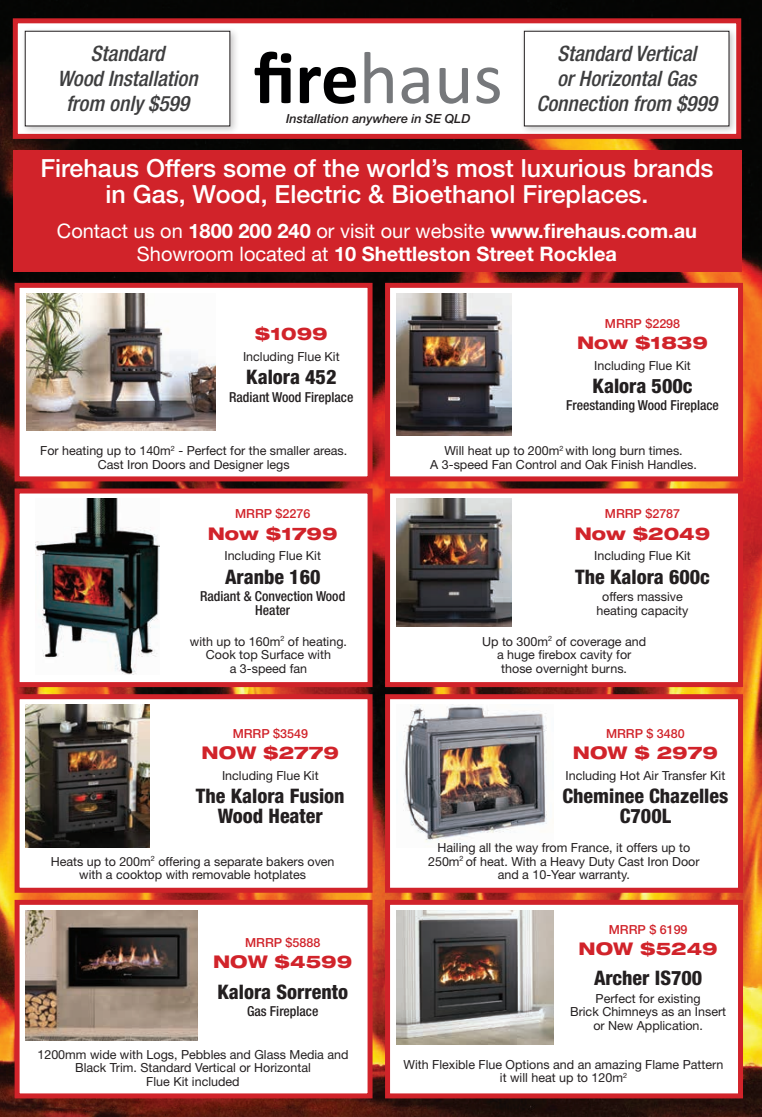
<style>
.page{position:relative;width:762px;height:1117px;background:#fff}
.page>*{position:absolute;margin:0;border:0;box-sizing:border-box;transform-origin:0 0}
.t1{font:700 75px "Calibri";color:#000001}
.t2{font:500 25px/26.2px "Helvetica Neue LT Std";color:#fff;text-align:center}
.t3{font:italic 500 condensed 21.25px/25px "Helvetica Neue LT Std";color:#3e3e3f;text-align:center}
.t4{font:800 condensed 20px/20px "Helvetica Neue LT Std";color:#231f20;text-align:center}
.t5{font:700 20px/23.8px "Helvetica Neue LT Std";color:#fff;text-align:center}
.t6{font:800 expanded 17.5px "Helvetica Neue LT Std";color:#d1232a}
.t7{font:500 condensed 13.75px/13.8px "Helvetica Neue LT Std";color:#231f20;text-align:center}
.t8{font:12.5px/13.8px "Helvetica Neue LT Std";color:#231f20;text-align:center}
.t9{font:500 12.5px "Helvetica Neue LT Std";color:#d1232a}
.t10{font:italic 500 12.5px "Helvetica Neue LT Std";color:#231f20}
.s1{font-weight:400;color:#76787b}
.s2{font-weight:400}
</style>
<div class="page">
<img style="left:0;top:0;width:762px;height:1116px">
<div style="left:17px;top:285px;width:353px;height:194px;background:#fff"></div>
<div style="left:15px;top:283px;width:357px;height:198px;border:5px solid #d1232a"></div>
<div style="left:387px;top:285px;width:353px;height:194px;background:#fff"></div>
<div style="left:385px;top:283px;width:358px;height:198px;border:5px solid #d1232a"></div>
<div style="left:17px;top:491px;width:353px;height:193px;background:#fff"></div>
<div style="left:15px;top:488px;width:357px;height:199px;border:5px solid #d1232a"></div>
<div style="left:387px;top:491px;width:353px;height:193px;background:#fff"></div>
<div style="left:385px;top:488px;width:358px;height:199px;border:5px solid #d1232a"></div>
<div style="left:17px;top:696px;width:353px;height:194px;background:#fff"></div>
<div style="left:15px;top:694px;width:357px;height:198px;border:5px solid #d1232a"></div>
<div style="left:387px;top:696px;width:353px;height:194px;background:#fff"></div>
<div style="left:385px;top:694px;width:358px;height:198px;border:5px solid #d1232a"></div>
<div style="left:17px;top:902px;width:353px;height:193px;background:#fff"></div>
<div style="left:15px;top:899px;width:357px;height:199px;border:5px solid #d1232a"></div>
<div style="left:387px;top:902px;width:353px;height:193px;background:#fff"></div>
<div style="left:385px;top:899px;width:358px;height:199px;border:5px solid #d1232a"></div>
<div style="left:13px;top:150px;width:728px;height:122px;background:#d1232a"></div>
<img style="left:26px;top:293px;width:190px;height:137px">
<img style="left:396px;top:293px;width:115px;height:143px">
<img style="left:35px;top:498px;width:124px;height:176px">
<img style="left:396px;top:498px;width:115px;height:128px">
<img style="left:25px;top:704px;width:124px;height:143px">
<img style="left:25px;top:910px;width:172px;height:130px">
<img style="left:396px;top:910px;width:158px;height:134px">
<img style="left:403px;top:704px;width:144px;height:138px">
<div style="left:15px;top:21px;width:724px;height:115px;background:#fff"></div>
<div style="left:13px;top:18px;width:728px;height:121px;border:5px solid #d1232a"></div>
<div style="left:21px;top:27px;width:218px;height:108px;background:#231f20;opacity:.25"></div>
<div style="left:25px;top:31px;width:205px;height:95px;background:#fff"></div>
<div style="left:25px;top:31px;width:205px;height:95px;border:1px solid #231f20"></div>
<div style="left:520px;top:27px;width:218px;height:108px;background:#231f20;opacity:.25"></div>
<div style="left:524px;top:31px;width:205px;height:95px;background:#fff"></div>
<div style="left:524px;top:31px;width:205px;height:95px;border:1px solid #231f20"></div>
<p class="t3" style="left:57px;top:41px;width:142px">Standard<br>Wood Installation from only $599</p>
<p class="t3" style="left:536px;top:41px;width:182px">Standard Vertical<br>or Horizontal Gas<br>Connection from $999</p>
<p class="t10" style="left:286px;top:111px;width:186px">Installation anywhere in SE QLD</p>
<p class="t1" style="left:254px;top:25px;width:251px">fire<span class="s1">haus</span></p>
<p class="t2" style="left:40px;top:155px;width:674px">Firehaus Offers some of the world’s most luxurious brands in Gas, Wood, Electric &amp; Bioethanol Fireplaces.</p>
<p class="t5" style="left:57px;top:218px;width:642px"><span class="s2">Contact us on</span> 1800 200 240 <span class="s2">or visit our website</span> www.firehaus.com.au<br><span class="s2">Showroom located at</span> 10 Shettleston Street Rocklea</p>
<p class="t6" style="left:255px;top:322px;width:74px">$1099</p>
<p class="t8" style="left:243px;top:349px;width:98px">Including Flue Kit</p>
<p class="t4" style="left:246px;top:367px;width:92px">Kalora 452</p>
<p class="t7" style="left:229px;top:389px;width:126px">Radiant Wood Fireplace</p>
<p class="t8" style="left:40px;top:443px;width:308px">For heating up to 140m<sup>2</sup> - Perfect for the smaller areas.<br>Cast Iron Doors and Designer legs</p>
<p class="t9" style="left:235px;top:506px;width:77px">MRRP $2276</p>
<p class="t6" style="left:208px;top:522px;width:131px">Now $1799</p>
<p class="t8" style="left:224px;top:548px;width:98px">Including Flue Kit</p>
<p class="t4" style="left:225px;top:566px;width:97px">Aranbe 160</p>
<p class="t7" style="left:200px;top:589px;width:147px">Radiant &amp; Convection Wood<br>Heater</p>
<p class="t8" style="left:190px;top:634px;width:159px">with up to 160m<sup>2</sup> of heating.<br>Cook top Surface with<br>a 3-speed fan</p>
<p class="t9" style="left:233px;top:726px;width:77px">MRRP $3549</p>
<p class="t6" style="left:202px;top:741px;width:139px">NOW $2779</p>
<p class="t8" style="left:222px;top:768px;width:98px">Including Flue Kit</p>
<p class="t4" style="left:196px;top:785px;width:150px">The Kalora Fusion<br>Wood Heater</p>
<p class="t8" style="left:51px;top:853px;width:285px">Heats up to 200m<sup>2</sup> offering a separate bakers oven with a cooktop with removable hotplates</p>
<p class="t9" style="left:245px;top:935px;width:77px">MRRP $5888</p>
<p class="t6" style="left:213px;top:950px;width:141px">NOW $4599</p>
<p class="t4" style="left:217px;top:981px;width:132px">Kalora Sorrento</p>
<p class="t7" style="left:247px;top:1004px;width:73px">Gas Fireplace</p>
<p class="t9" style="left:605px;top:315px;width:77px">MRRP $2298</p>
<p class="t6" style="left:577px;top:331px;width:132px">Now $1839</p>
<p class="t8" style="left:594px;top:358px;width:98px">Including Flue Kit</p>
<p class="t4" style="left:592px;top:375px;width:101px">Kalora 500c</p>
<p class="t7" style="left:566px;top:398px;width:154px">Freestanding Wood Fireplace</p>
<p class="t8" style="left:430px;top:443px;width:268px">Will heat up to 200m<sup>2</sup> with long burn times.<br>A 3-speed Fan Control and Oak Finish Handles.</p>
<p class="t9" style="left:605px;top:506px;width:77px">MRRP $2787</p>
<p class="t6" style="left:575px;top:522px;width:137px">Now $2049</p>
<p class="t8" style="left:594px;top:548px;width:98px">Including Flue Kit</p>
<p class="t4" style="left:575px;top:566px;width:136px">The Kalora 600c</p>
<p class="t8" style="left:596px;top:589px;width:93px">offers massive heating capacity</p>
<p class="t8" style="left:482px;top:634px;width:166px">Up to 300m<sup>2</sup> of coverage and a huge firebox cavity for those overnight burns.</p>
<p class="t9" style="left:606px;top:726px;width:80px">MRRP $ 3480</p>
<p class="t6" style="left:573px;top:741px;width:147px">NOW $ 2979</p>
<p class="t8" style="left:565px;top:768px;width:161px">Including Hot Air Transfer Kit</p>
<p class="t4" style="left:562px;top:785px;width:167px">Cheminee Chazelles<br>C700L</p>
<p class="t8" style="left:428px;top:840px;width:273px">Hailing all the way from France, it offers up to<br>250m<sup>2</sup> of heat. With a Heavy Duty Cast Iron Door and a 10-Year warranty.</p>
<p class="t9" style="left:609px;top:921px;width:80px">MRRP $ 6199</p>
<p class="t6" style="left:578px;top:936px;width:141px">NOW $5249</p>
<p class="t4" style="left:594px;top:967px;width:110px">Archer IS700</p>
<p class="t8" style="left:570px;top:990px;width:158px">Perfect for existing<br>Brick Chimneys as an Insert or New Application.</p>
<p class="t8" style="left:37px;top:1046px;width:312px">1200mm wide with Logs, Pebbles and Glass Media and<br>Black Trim. Standard Vertical or Horizontal<br>Flue Kit included</p>
<p class="t8" style="left:403px;top:1056px;width:321px">With Flexible Flue Options and an amazing Flame Pattern it will heat up to 120m<sup>2</sup></p>
</div>
